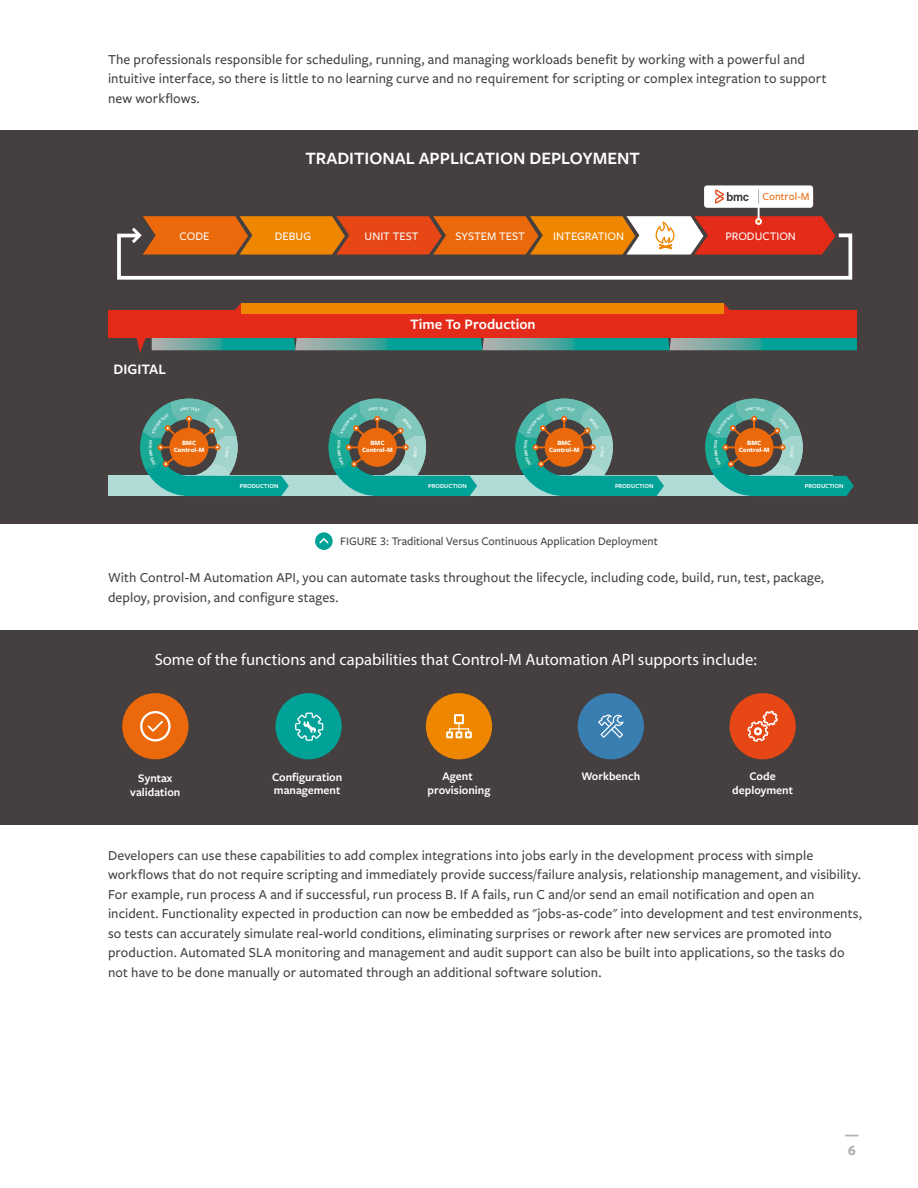
<style>
.page{position:relative;width:918px;height:1188px;background:#fff}
.page>*{position:absolute;margin:0;border:0;box-sizing:border-box;transform-origin:0 0}
.t1{font:600 18px "Freight Sans Pro";color:#fff}
.t2{font:16.5px "Myriad Pro";color:#fff}
.t3{font:600 15px "Freight Sans Pro";color:#fff}
.t4{font:500 14.25px/19.5px "Freight Sans Pro";letter-spacing:.005em;color:#444140}
.t5{font:700 14.25px/15.8px "Freight Sans Pro";color:#b1b1af}
.t6{font:600 12px/13.5px "Freight Sans Pro";color:#fff;text-align:center}
.t7{font:500 12px "Freight Sans Pro";color:#444140}
.t8{font:500 12px "Freight Sans Pro";color:#fff}
.t9{font:500 11.25px "Freight Sans Pro";color:#eb690b}
.t10{font:700 6.75px/6.9px "Freight Sans Pro";color:#fff;text-align:center}
.t11{font:600 6.3px "Freight Sans Pro";color:#fff}
</style>
<div class="page">
<svg style="left:315px;top:532px;width:18px;height:18px"></svg>
<svg style="left:318px;top:537px;width:12px;height:8px"></svg>
<div style="left:0;top:130px;width:918px;height:393px;background:#453f3f"></div>
<div style="left:108px;top:476px;width:205px;height:20px;background:#b1dbd6"></div>
<div style="left:290px;top:476px;width:212px;height:20px;background:#b1dbd6"></div>
<div style="left:477px;top:476px;width:212px;height:20px;background:#b1dbd6"></div>
<div style="left:669px;top:476px;width:164px;height:20px;background:#b1dbd6"></div>
<svg style="left:152px;top:338px;width:705px;height:12px;background:#3aa49c"></svg>
<div style="left:704px;top:185px;width:109px;height:23px;background:#fff;border-radius:3px"></div>
<svg style="left:235px;top:303px;width:6px;height:7px"></svg>
<svg style="left:724px;top:303px;width:6px;height:7px"></svg>
<svg style="left:136px;top:338px;width:10px;height:15px"></svg>
<svg style="left:117px;top:189px;width:736px;height:91px"></svg>
<div style="left:108px;top:310px;width:749px;height:28px;background:#e42a18"></div>
<div style="left:241px;top:303px;width:483px;height:10px;background:#ef8600"></div>
<div style="left:0;top:630px;width:918px;height:195px;background:#453f3f"></div>
<div style="left:730px;top:693px;width:66px;height:66px;background:#e64715;border-radius:50%"></div>
<svg style="left:747px;top:711px;width:31px;height:31px"></svg>
<div style="left:122px;top:693px;width:66px;height:66px;background:#eb690b;border-radius:50%"></div>
<svg style="left:140px;top:711px;width:31px;height:31px"></svg>
<div style="left:578px;top:693px;width:66px;height:66px;background:#387eb0;border-radius:50%"></div>
<svg style="left:598px;top:714px;width:26px;height:24px"></svg>
<div style="left:426px;top:693px;width:66px;height:66px;background:#ef8600;border-radius:50%"></div>
<svg style="left:446px;top:714px;width:26px;height:24px"></svg>
<div style="left:275px;top:693px;width:67px;height:66px;background:#00a196;border-radius:50%"></div>
<svg style="left:295px;top:713px;width:28px;height:28px"></svg>
<svg style="left:140px;top:399px;width:149px;height:97px"></svg>
<svg style="left:329px;top:399px;width:148px;height:97px"></svg>
<svg style="left:515px;top:399px;width:149px;height:97px"></svg>
<svg style="left:705px;top:399px;width:149px;height:97px"></svg>
<p class="t4" style="left:108px;top:49px;width:720px">The professionals responsible for scheduling, running, and managing workloads benefit by working with a powerful and intuitive interface, so there is little to no learning curve and no requirement for scripting or complex integration to support new workflows.</p>
<p class="t1" style="left:305px;top:146px;width:336px">TRADITIONAL APPLICATION DEPLOYMENT</p>
<p class="t9" style="left:763px;top:189px;width:49px">Control-M</p>
<p class="t8" style="left:180px;top:228px;width:31px">CODE</p>
<p class="t8" style="left:275px;top:228px;width:38px">DEBUG</p>
<p class="t8" style="left:365px;top:228px;width:56px">UNIT TEST</p>
<p class="t8" style="left:455px;top:228px;width:71px">SYSTEM TEST</p>
<p class="t8" style="left:553px;top:228px;width:72px">INTEGRATION</p>
<p class="t8" style="left:725px;top:228px;width:72px">PRODUCTION</p>
<p class="t3" style="left:114px;top:359px;width:54px">DIGITAL</p>
<p class="t10" style="left:174px;top:439px;width:32px">BMC<br>Control-M</p>
<p class="t11" style="left:240px;top:482px;width:40px">PRODUCTION</p>
<p class="t3" style="left:410px;top:314px;width:127px">Time To Production</p>
<p class="t10" style="left:362px;top:439px;width:32px">BMC<br>Control-M</p>
<p class="t11" style="left:428px;top:482px;width:40px">PRODUCTION</p>
<p class="t10" style="left:549px;top:439px;width:32px">BMC<br>Control-M</p>
<p class="t11" style="left:615px;top:482px;width:40px">PRODUCTION</p>
<p class="t7" style="left:340px;top:533px;width:319px">FIGURE 3: Traditional Versus Continuous Application Deployment</p>
<p class="t10" style="left:739px;top:439px;width:32px">BMC<br>Control-M</p>
<p class="t11" style="left:805px;top:482px;width:40px">PRODUCTION</p>
<p class="t4" style="left:108px;top:567px;width:718px">With Control-M Automation API, you can automate tasks throughout the lifecycle, including code, build, run, test, package, deploy, provision, and configure stages.</p>
<p class="t2" style="left:155px;top:650px;width:604px">Some of the functions and capabilities that Control-M Automation API supports include:</p>
<p class="t6" style="left:130px;top:771px;width:52px">Syntax validation</p>
<p class="t6" style="left:443px;top:769px;width:32px">Agent</p>
<p class="t6" style="left:581px;top:769px;width:60px">Workbench</p>
<p class="t6" style="left:272px;top:770px;width:72px;text-align:left">Configuration management</p>
<p class="t6" style="left:428px;top:782px;width:64px">provisioning</p>
<p class="t6" style="left:732px;top:769px;width:62px">Code deployment</p>
<p class="t4" style="left:108px;top:845px;width:755px">Developers can use these capabilities to add complex integrations into jobs early in the development process with simple workflows that do not require scripting and immediately provide success/failure analysis, relationship management, and visibility.<br>For example, run process A and if successful, run process B. If A fails, run C and/or send an email notification and open an incident. Functionality expected in production can now be embedded as "jobs-as-code" into development and test environments, so tests can accurately simulate real-world conditions, eliminating surprises or rework after new services are promoted into production. Automated SLA monitoring and management and audit support can also be built into applications, so the tasks do not have to be done manually or automated through an additional software solution.</p>
<p class="t5" style="left:845px;top:1126px;width:16px">—<br>6</p>
</div>
